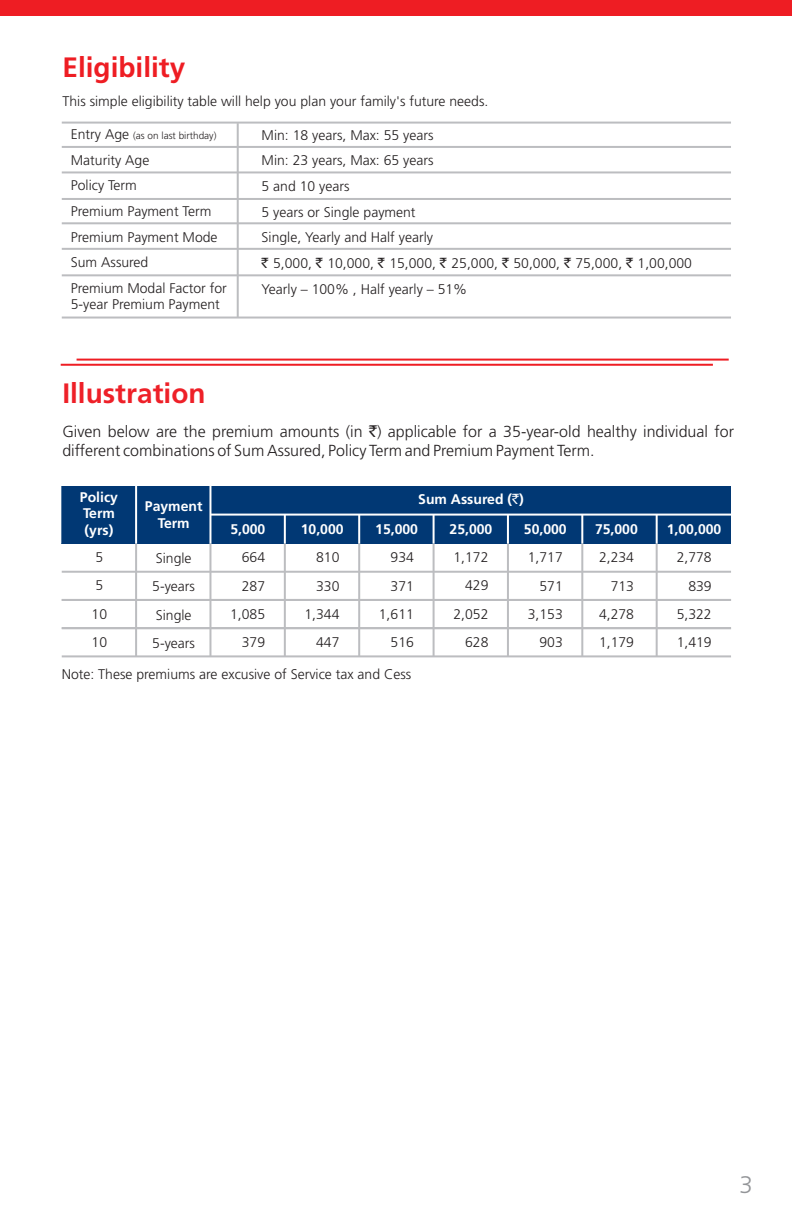
<style>
.page{position:relative;width:792px;height:1224px;background:#fff}
.page>*{position:absolute;margin:0;border:0;box-sizing:border-box;transform-origin:0 0}
.t1{font:700 28px "Frutiger";color:#ee2028}
.t2{font:700 28px "Frutiger";color:#ee1d23}
.t3{font:300 24px "Frutiger";color:#939598}
.t4{font:300 16px/18.6px "Frutiger";color:#231f20}
.t5{font:16px "Rupee Foradian";color:#231f20}
.t6{font:300 14px/28.4px "Frutiger";color:#231f20;text-align:right}
.t7{font:700 14px/16.6px "Frutiger";color:#fff}
.t8{font:300 10px "Frutiger";color:#231f20}
.s1{font-size:14px}
.s2{font-family:"Rupee Foradian";font-weight:400}
</style>
<div class="page">
<div style="left:0;top:0;width:792px;height:15px;background:#ee1d23"></div>
<hr style="left:237px;top:123px;width:2px;height:195px;background:#bcbdc0">
<hr style="left:62px;top:122px;width:669px;height:2px;background:#bcbdc0">
<hr style="left:62px;top:146px;width:669px;height:2px;background:#bcbdc0">
<hr style="left:62px;top:171px;width:669px;height:2px;background:#bcbdc0">
<hr style="left:62px;top:198px;width:669px;height:2px;background:#bcbdc0">
<hr style="left:62px;top:222px;width:669px;height:2px;background:#bcbdc0">
<hr style="left:62px;top:248px;width:669px;height:2px;background:#bcbdc0">
<hr style="left:62px;top:274px;width:669px;height:2px;background:#bcbdc0">
<hr style="left:62px;top:317px;width:669px;height:2px;background:#bcbdc0">
<div style="left:62px;top:486px;width:669px;height:58px;background:#013874"></div>
<hr style="left:62px;top:599px;width:669px;height:2px;background:#bcbdc0">
<hr style="left:62px;top:571px;width:669px;height:2px;background:#bcbdc0">
<hr style="left:62px;top:655px;width:669px;height:2px;background:#bcbdc0">
<hr style="left:62px;top:627px;width:669px;height:2px;background:#bcbdc0">
<svg style="left:134px;top:542px;width:4px;height:116px"></svg>
<svg style="left:208px;top:542px;width:4px;height:116px"></svg>
<svg style="left:283px;top:542px;width:4px;height:116px"></svg>
<svg style="left:357px;top:542px;width:4px;height:116px"></svg>
<svg style="left:432px;top:542px;width:4px;height:116px"></svg>
<svg style="left:506px;top:542px;width:4px;height:116px"></svg>
<svg style="left:580px;top:542px;width:4px;height:116px"></svg>
<svg style="left:655px;top:542px;width:4px;height:116px"></svg>
<hr style="left:135px;top:486px;width:2px;height:58px;background:#fff">
<hr style="left:284px;top:515px;width:2px;height:29px;background:#fff">
<hr style="left:358px;top:515px;width:2px;height:29px;background:#fff">
<hr style="left:433px;top:515px;width:2px;height:29px;background:#fff">
<hr style="left:507px;top:514px;width:2px;height:30px;background:#fff">
<hr style="left:581px;top:515px;width:2px;height:29px;background:#fff">
<hr style="left:656px;top:515px;width:2px;height:29px;background:#fff">
<hr style="left:210px;top:514px;width:521px;height:2px;background:#fff">
<hr style="left:209px;top:486px;width:2px;height:58px;background:#fff">
<hr style="left:61px;top:364px;width:652px;height:2px;background:#ee1d23">
<hr style="left:77px;top:359px;width:652px;height:2px;background:#ee1d23">
<h1 class="t2" style="left:62px;top:56px;width:124px">Eligibility</h1>
<p class="t6" style="left:62px;top:88px;width:427px">This simple eligibility table will help you plan your family's future needs.</p>
<p class="t8" style="left:71px;top:132px;width:147px"><span class="s1">Entry Age</span> (as on last birthday)</p>
<p class="t6" style="left:71px;top:148px;width:158px;line-height:25.6px;text-align:left">Maturity Age<br>Policy Term<br>Premium Payment Term<br>Premium Payment Mode<br>Sum Assured<br>Premium Modal Factor for</p>
<p class="t6" style="left:71px;top:292px;width:151px">5-year Premium Payment</p>
<p class="t6" style="left:262px;top:123px;width:432px;line-height:25.8px;text-align:left">Min: 18 years, Max: 55 years<br>Min: 23 years, Max: 65 years<br>5 and 10 years<br>5 years or Single payment<br>Single, Yearly and Half yearly<br><span class="s2">`</span> 5,000, <span class="s2">`</span> 10,000, <span class="s2">`</span> 15,000, <span class="s2">`</span> 25,000, <span class="s2">`</span> 50,000, <span class="s2">`</span> 75,000, <span class="s2">`</span> 1,00,000<br>Yearly – 100% , Half yearly – 51%</p>
<h1 class="t1" style="left:62px;top:382px;width:145px">Illustration</h1>
<p class="t4" style="left:62px;top:424px;width:673px">Given below are the premium amounts (in ) applicable for a 35-year-old healthy individual for different combinations of Sum Assured, Policy Term and Premium Payment Term.</p>
<p class="t5" style="left:369px;top:425px;width:9px">`</p>
<p class="t7" style="left:80px;top:490px;width:40px">Policy<br>Term (yrs)</p>
<p class="t6" style="left:92px;top:544px;width:17px;text-align:left">5<br>5<br>10<br>10</p>
<p class="t7" style="left:145px;top:499px;width:59px;text-align:center">Payment<br>Term</p>
<p class="t6" style="left:152px;top:545px;width:44px;text-align:left">Single<br>5-years<br>Single<br>5-years</p>
<p class="t7" style="left:230px;top:522px;width:37px">5,000</p>
<p class="t6" style="left:230px;top:544px;width:37px">664<br>287<br>1,085<br>379</p>
<p class="t7" style="left:418px;top:493px;width:107px">Sum Assured (<span class="s2">`</span>)</p>
<p class="t7" style="left:301px;top:522px;width:44px">10,000</p>
<p class="t7" style="left:375px;top:522px;width:44px">15,000</p>
<p class="t7" style="left:450px;top:522px;width:44px">25,000</p>
<p class="t7" style="left:524px;top:522px;width:44px">50,000</p>
<p class="t7" style="left:595px;top:522px;width:44px">75,000</p>
<p class="t7" style="left:667px;top:522px;width:56px">1,00,000</p>
<p class="t6" style="left:379px;top:544px;width:37px">934<br>371<br>1,611<br>516</p>
<p class="t6" style="left:453px;top:544px;width:37px">1,172<br>429<br>2,052<br>628</p>
<p class="t6" style="left:305px;top:544px;width:37px">810<br>330<br>1,344<br>447</p>
<p class="t6" style="left:528px;top:544px;width:37px">1,717<br>571<br>3,153<br>903</p>
<p class="t6" style="left:599px;top:544px;width:37px">2,234<br>713<br>4,278<br>1,179</p>
<p class="t6" style="left:677px;top:544px;width:37px">2,778<br>839<br>5,322<br>1,419</p>
<p class="t6" style="left:62px;top:661px;width:351px">Note: These premiums are excusive of Service tax and Cess</p>
<h2 class="t3" style="left:739px;top:1175px;width:15px">3</h2>
</div>
